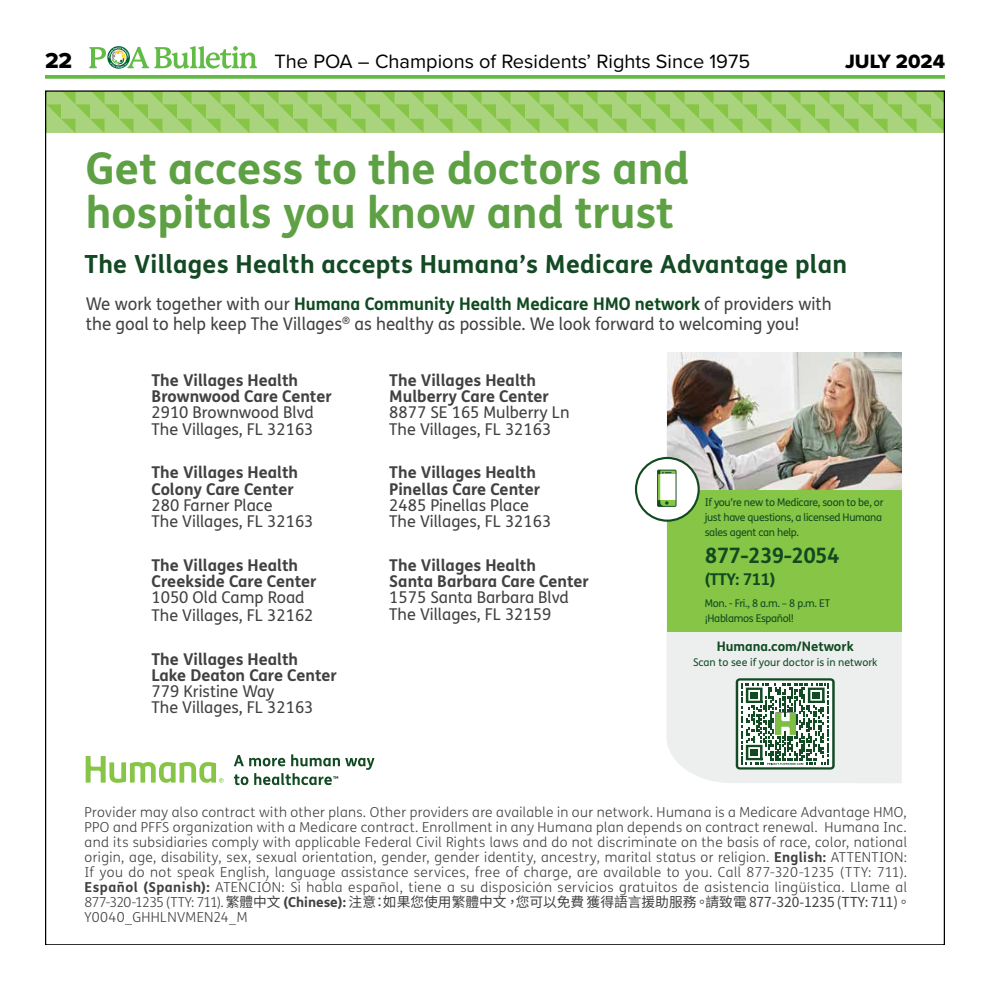
<style>
.page{position:relative;width:990px;height:990px;background:#fff}
.page>*{position:absolute;margin:0;border:0;box-sizing:border-box;transform-origin:0 0}
.t1{font:700 43.75px/43.8px "FS Humana";color:#5ea144}
.t2{font:700 25px "FS Humana";letter-spacing:.01em;color:#134923}
.t3{font:22.5px "Proxima Nova Extrabld";color:#000}
.t4{font:700 21.25px "FS Humana";letter-spacing:-.03em;color:#114a21}
.t5{font:20px "Proxima Nova";color:#000}
.t6{font:20px "Proxima Nova Extrabld";color:#000}
.t7{font:17.5px/20px "FS Humana";color:#414042}
.t8{font:700 16.25px/16.2px "FS Humana";color:#414042}
.t9{font:16.25px/16.2px "FS Humana";color:#414042}
.t10{font:700 16.25px "FS Humana";letter-spacing:-.03em;color:#114a21}
.t11{font:300 13.75px/15px "FS Humana";letter-spacing:.03em;color:#414042;text-align:justify}
.t12{font:13.75px "Noto Sans CJ Ktc";color:#414042}
.t13{font:700 13.12px "FS Humana";color:#114a21}
.t14{font:10.62px/15px "FS Humana";letter-spacing:-.03em;color:#114a21}
.t15{font:10.62px "FS Humana";color:#114a21}
.s1{font-weight:700;color:#114a21}
.s2{font-weight:700}
.s3{font-family:"FS Humana";font-weight:300}
.s4{font-family:"FS Humana";font-weight:700}
</style>
<div class="page">
<svg style="left:45px;top:75px;width:900px;height:4px;fill:#62bb46"></svg>
<svg style="left:89px;top:46px;width:168px;height:23px"></svg>
<svg style="left:234px;top:754px;width:141px;height:31px"></svg>
<svg style="left:86px;top:756px;width:138px;height:27px"></svg>
<div style="left:666px;top:456px;width:236px;height:327px;background:#edeeee"></div>
<div style="left:667px;top:485px;width:235px;height:146px;background:#87c546"></div>
<img style="left:667px;top:352px;width:235px;height:137px">
<div style="left:636px;top:458px;width:63px;height:63px;background:#fff;border-radius:50%"></div>
<svg style="left:656px;top:468px;width:22px;height:40px"></svg>
<svg style="left:657px;top:470px;width:20px;height:37px"></svg>
<div style="left:635px;top:457px;width:65px;height:65px;border:2px solid #114a21;border-radius:50%"></div>
<svg style="left:736px;top:678px;width:99px;height:92px"></svg>
<div style="left:812px;top:692px;width:8px;height:7px;background:#124a24"></div>
<svg style="left:47px;top:93px;width:896px;height:40px"></svg>
<h3 class="t3" style="left:45px;top:44px;width:29px">22</h3>
<h3 class="t5" style="left:275px;top:46px;width:477px">The POA – Champions of Residents’ Rights Since 1975</h3>
<h3 class="t6" style="left:845px;top:46px;width:101px">JULY 2024</h3>
<h1 class="t1" style="left:86px;top:145px;width:605px">Get access to the doctors and hospitals you know and trust</h1>
<h2 class="t2" style="left:85px;top:245px;width:764px">The Villages Health accepts Humana’s Medicare Advantage plan</h2>
<p class="t7" style="left:86px;top:293px;width:747px">We work together with our <span class="s1">Humana Community Health Medicare HMO network</span> of providers with the goal to help keep The Villages<sup>®</sup> as healthy as possible. We look forward to welcoming you!</p>
<p class="t8" style="left:152px;top:371px;width:182px">The Villages Health<br>Brownwood Care Center</p>
<p class="t9" style="left:152px;top:404px;width:164px">2910 Brownwood Blvd<br>The Villages, FL 32163</p>
<p class="t8" style="left:152px;top:464px;width:148px">The Villages Health<br>Colony Care Center</p>
<p class="t9" style="left:152px;top:497px;width:164px">280 Farner Place<br>The Villages, FL 32163</p>
<p class="t8" style="left:152px;top:556px;width:167px">The Villages Health<br>Creekside Care Center</p>
<p class="t9" style="left:152px;top:589px;width:164px;line-height:17.5px">1050 Old Camp Road<br>The Villages, FL 32162</p>
<p class="t8" style="left:152px;top:650px;width:187px">The Villages Health<br>Lake Deaton Care Center</p>
<p class="t9" style="left:152px;top:683px;width:164px">779 Kristine Way<br>The Villages, FL 32163</p>
<p class="t8" style="left:389px;top:371px;width:161px">The Villages Health<br>Mulberry Care Center</p>
<p class="t9" style="left:389px;top:404px;width:182px">8877 SE 165 Mulberry Ln<br>The Villages, FL 32163</p>
<p class="t8" style="left:389px;top:464px;width:152px">The Villages Health<br>Pinellas Care Center</p>
<p class="t9" style="left:389px;top:497px;width:164px">2485 Pinellas Place<br>The Villages, FL 32163</p>
<p class="t8" style="left:389px;top:556px;width:201px">The Villages Health<br>Santa Barbara Care Center</p>
<p class="t9" style="left:389px;top:589px;width:181px">1575 Santa Barbara Blvd<br>The Villages, FL 32159</p>
<p class="t14" style="left:705px;top:495px;width:180px">If you’re new to Medicare, soon to be, or just have questions, a licensed Humana sales agent can help.</p>
<h3 class="t4" style="left:705px;top:540px;width:136px">877-239-2054</h3>
<p class="t10" style="left:705px;top:567px;width:72px">(TTY: 711)</p>
<p class="t14" style="left:705px;top:595px;width:127px">Mon. - Fri., 8 a.m. – 8 p.m. ET ¡Hablamos Español!</p>
<p class="t13" style="left:717px;top:636px;width:138px">Humana.com/Network</p>
<p class="t15" style="left:693px;top:655px;width:186px">Scan to see if your doctor is in network</p>
<p class="t11" style="left:85px;top:804px;width:824px">Provider may also contract with other plans. Other providers are available in our network. Humana is a Medicare Advantage HMO, PPO and PFFS organization with a Medicare contract. Enrollment in any Humana plan depends on contract renewal. Humana Inc. and its subsidiaries comply with applicable Federal Civil Rights laws and do not discriminate on the basis of race, color, national origin, age, disability, sex, sexual orientation, gender, gender identity, ancestry, marital status or religion. <span class="s2">English:</span> ATTENTION:<br>If you do not speak English, language assistance services, free of charge, are available to you. Call 877-320-1235 (TTY: 711).<br><span class="s2">Español (Spanish):</span> ATENCIÓN: Si habla español, tiene a su disposición servicios gratuitos de asistencia lingüística. Llame al</p>
<p class="t12" style="left:85px;top:894px;width:828px"><span class="s3">877-320-1235 (TTY: 711).</span> 繁體中文 <span class="s4">(Chinese):</span> 注意：如果您使用繁體中文 ，您可以免費 獲得語言援助服務 。請致電 877-320-1235 (TTY: 711) 。</p>
<p class="t11" style="left:85px;top:909px;width:164px">Y0040_GHHLNVMEN24_M</p>
</div>
